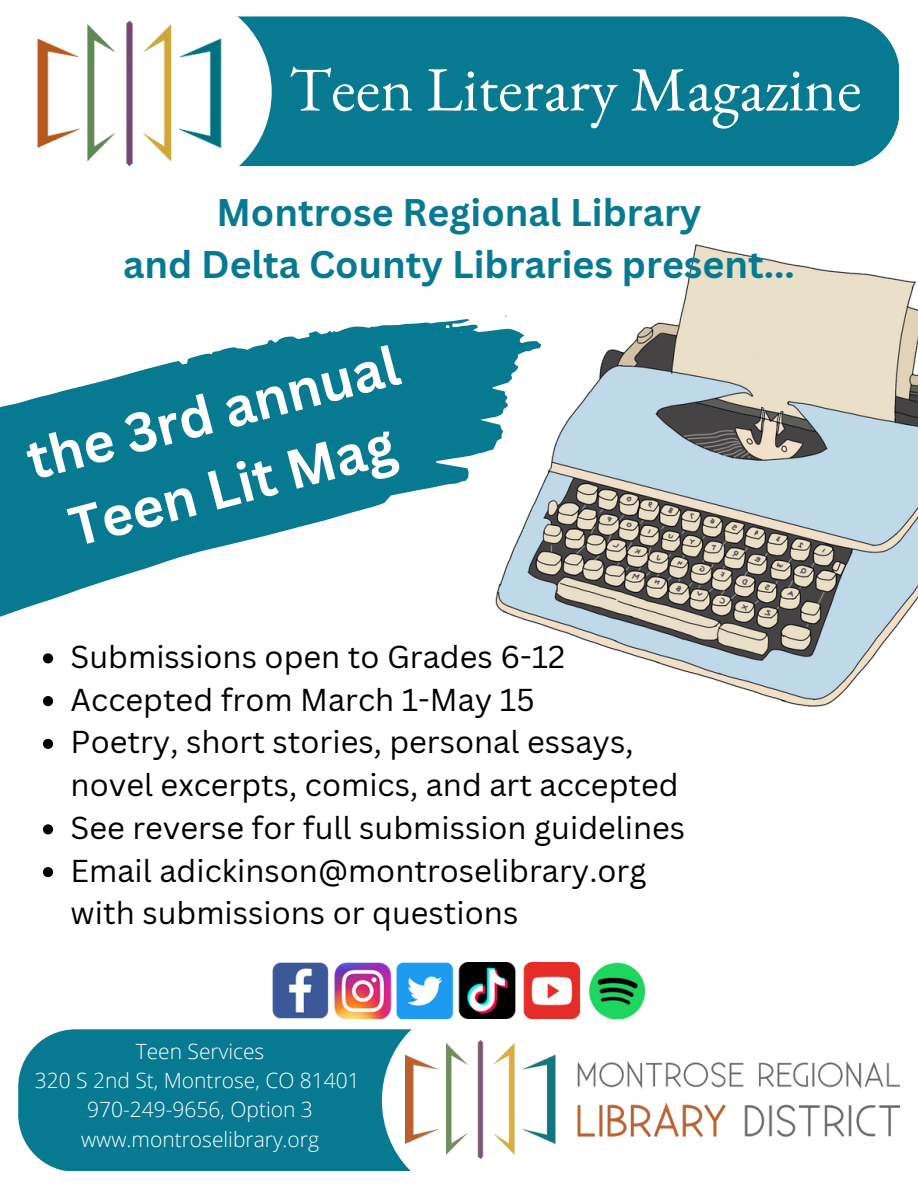
<style>
.page{position:relative;width:918px;height:1188px;background:#fff}
.page>*{position:absolute;margin:0;border:0;box-sizing:border-box;transform-origin:0 0}
.t1{font:63px "EB Garamond";color:#fff}
.t2{font:700 54px/75.4px "Canva Sans";color:#fff;text-align:center}
.t3{font:700 37.5px/51.8px "Canva Sans";color:#077a91;text-align:center}
.t4{font:30.75px/42.8px "Canva Sans";color:#000}
.t5{font:300 21px/29.2px "Open Sans";color:#fff;text-align:center}
</style>
<div class="page">
<div style="left:169px;top:16px;width:729px;height:150px;background:#077a91;border-radius:57px"></div>
<div style="left:0;top:0;width:272px;height:188px;background:#fff"></div>
<img style="left:37px;top:20px;width:185px;height:147px">
<div style="left:18px;top:1029px;width:506px;height:142px;background:#077a91;border-radius:57px"></div>
<svg style="left:382px;top:1029px;width:518px;height:142px"></svg>
<img style="left:406px;top:1040px;width:493px;height:119px">
<img style="left:272px;top:962px;width:374px;height:57px">
<svg style="left:0;top:319px;width:495px;height:345px;fill:#077a91"></svg>
<img style="left:495px;top:244px;width:423px;height:462px">
<svg style="left:43px;top:653px;width:10px;height:10px"></svg>
<svg style="left:43px;top:696px;width:10px;height:10px"></svg>
<svg style="left:43px;top:739px;width:10px;height:10px"></svg>
<svg style="left:43px;top:824px;width:10px;height:10px"></svg>
<svg style="left:43px;top:867px;width:10px;height:10px"></svg>
<h1 class="t1" style="left:289px;top:47px;width:574px">Teen Literary Magazine</h1>
<p class="t3" style="left:123px;top:186px;width:673px">Montrose Regional Library<br>and Delta County Libraries present...</p>
<h2 class="t2" style="left:18px;top:424px;width:384px;rotate:-15deg">the 3rd annual<br>Teen Lit Mag</h2>
<p class="t4" style="left:71px;top:635px;width:616px">Submissions open to Grades 6-12<br>Accepted from March 1-May 15<br>Poetry, short stories, personal essays, novel excerpts, comics, and art accepted See reverse for full submission guidelines Email adickinson@montroselibrary.org with submissions or questions</p>
<p class="t5" style="left:35px;top:1036px;width:326px">Teen Services<br>320 S 2nd St, Montrose, CO 81401<br>970-249-9656, Option 3 www.montroselibrary.org</p>
</div>
